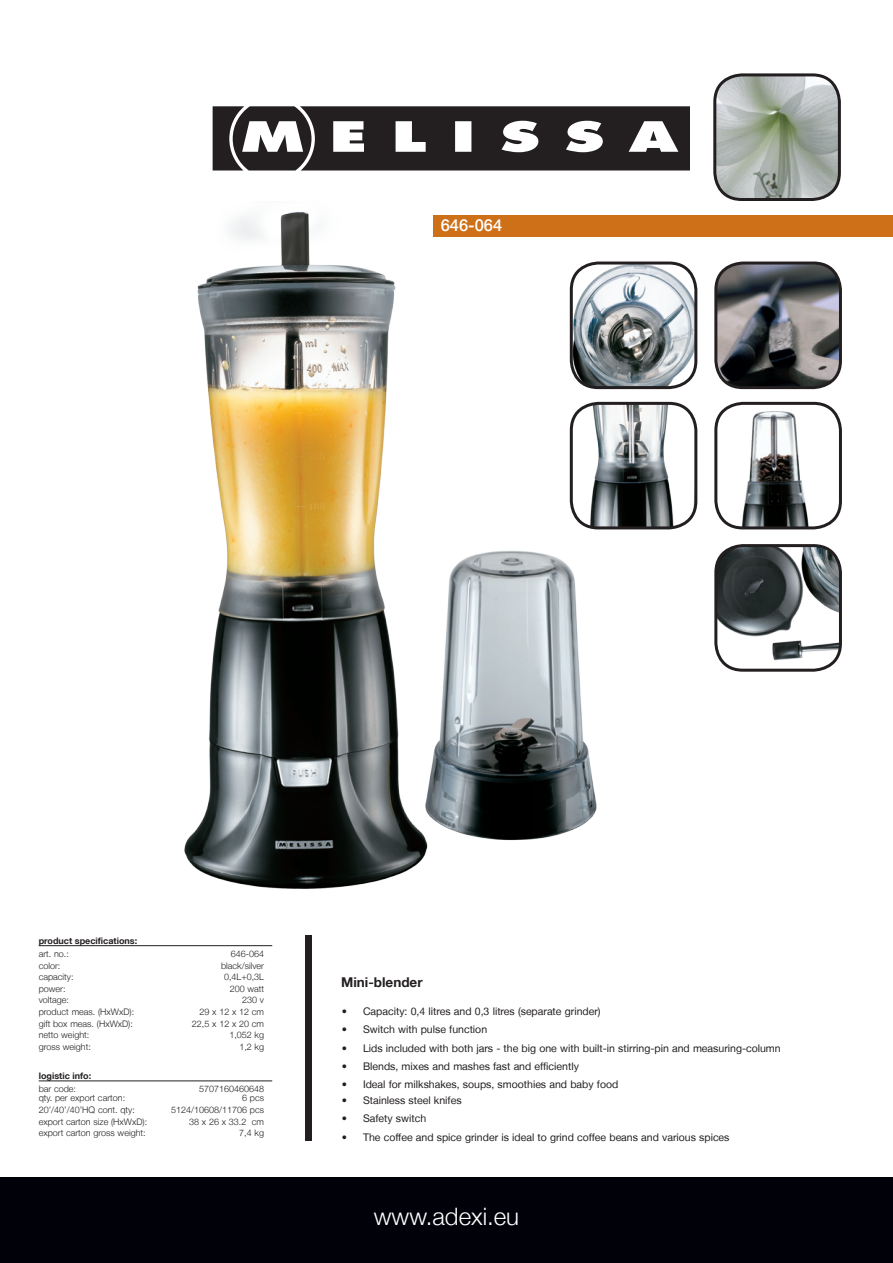
<style>
.page{position:relative;width:893px;height:1263px;background:#fff}
.page>*{position:absolute;margin:0;border:0;box-sizing:border-box;transform-origin:0 0}
.t1{font:300 24px "Helvetica Neue LT";color:#fff}
.t2{font:500 16.5px "Helvetica Neue LT";color:#fff}
.t3{font:700 13.5px "Helvetica Neue LT";color:#231f20}
.t4{font:10.5px "Helvetica Neue LT";color:#231f20}
.t5{font:300 9px "Helvetica Neue LT";color:#231f20}
.t6{font:700 9px "Helvetica Neue LT";color:#231f20}
</style>
<div class="page">
<img style="left:184px;top:212px;width:455px;height:677px">
<div style="left:0;top:1178px;width:893px;height:85px;background:#010209"></div>
<div style="left:434px;top:216px;width:459px;height:21px;background:#ce7018"></div>
<svg style="left:213px;top:106px;width:477px;height:64px"></svg>
<img style="left:716px;top:75px;width:123px;height:124px;border-radius:27px">
<div style="left:713px;top:73px;width:128px;height:128px;border:3px solid #231f20;border-radius:27px"></div>
<div style="left:306px;top:935px;width:6px;height:206px;background:#231f20"></div>
<img style="left:716px;top:263px;width:124px;height:125px;border-radius:27px">
<div style="left:714px;top:261px;width:128px;height:128px;border:3px solid #231f20;border-radius:27px"></div>
<hr style="left:39px;top:945px;width:233px;height:1px;background:#231f20">
<hr style="left:39px;top:1080px;width:233px;height:1px;background:#231f20">
<img style="left:571px;top:263px;width:125px;height:125px;border-radius:27px">
<div style="left:570px;top:261px;width:127px;height:128px;border:3px solid #231f20;border-radius:27px"></div>
<img style="left:716px;top:546px;width:124px;height:124px;border-radius:27px">
<div style="left:714px;top:544px;width:128px;height:128px;border:3px solid #231f20;border-radius:27px"></div>
<img style="left:571px;top:403px;width:125px;height:125px;border-radius:27px">
<div style="left:570px;top:402px;width:127px;height:127px;border:3px solid #231f20;border-radius:27px"></div>
<img style="left:723px;top:403px;width:105px;height:125px">
<div style="left:714px;top:402px;width:128px;height:127px;border:3px solid #231f20;border-radius:27px"></div>
<h2 class="t2" style="left:441px;top:215px;width:63px">646-064</h2>
<p class="t6" style="left:39px;top:935px;width:100px">product specifications:</p>
<p class="t5" style="left:39px;top:948px;width:32px">art. no.:</p>
<p class="t5" style="left:231px;top:948px;width:35px">646-064</p>
<p class="t5" style="left:39px;top:960px;width:23px">color:</p>
<p class="t5" style="left:221px;top:960px;width:45px">black/silver</p>
<p class="t5" style="left:39px;top:972px;width:36px">capacity:</p>
<p class="t5" style="left:224px;top:972px;width:42px">0,4L+0,3L</p>
<p class="t5" style="left:39px;top:983px;width:28px">power:</p>
<p class="t5" style="left:230px;top:983px;width:36px">200 watt</p>
<p class="t5" style="left:39px;top:995px;width:32px">voltage:</p>
<p class="t5" style="left:242px;top:995px;width:23px">230 v</p>
<p class="t5" style="left:39px;top:1006px;width:97px">product meas. (HxWxD):</p>
<p class="t5" style="left:199px;top:1006px;width:66px">29 x 12 x 12 cm</p>
<p class="t5" style="left:39px;top:1018px;width:96px">gift box meas. (HxWxD):</p>
<p class="t5" style="left:192px;top:1018px;width:74px">22,5 x 12 x 20 cm</p>
<p class="t5" style="left:39px;top:1029px;width:52px">netto weight:</p>
<p class="t5" style="left:229px;top:1029px;width:36px">1,052 kg</p>
<p class="t5" style="left:39px;top:1041px;width:54px">gross weight:</p>
<p class="t5" style="left:239px;top:1041px;width:26px">1,2 kg</p>
<p class="t6" style="left:39px;top:1070px;width:54px">logistic info:</p>
<p class="t5" style="left:39px;top:1084px;width:39px">bar code:</p>
<p class="t5" style="left:199px;top:1084px;width:67px">5707160460648</p>
<p class="t5" style="left:39px;top:1093px;width:88px">qty. per export carton:</p>
<p class="t5" style="left:242px;top:1093px;width:23px">6 pcs</p>
<p class="t5" style="left:39px;top:1104px;width:98px">20’/40’/40’HQ cont. qty:</p>
<p class="t5" style="left:171px;top:1104px;width:94px">5124/10608/11706 pcs</p>
<p class="t5" style="left:39px;top:1116px;width:110px">export carton size (HxWxD):</p>
<p class="t5" style="left:189px;top:1116px;width:76px">38 x 26 x 33.2 cm</p>
<p class="t5" style="left:39px;top:1127px;width:108px">export carton gross weight:</p>
<p class="t5" style="left:239px;top:1127px;width:26px">7,4 kg</p>
<p class="t3" style="left:341px;top:973px;width:83px">Mini-blender</p>
<p class="t4" style="left:342px;top:1005px;width:260px">• Capacity: 0,4 litres and 0,3 litres (separate grinder)</p>
<p class="t4" style="left:342px;top:1023px;width:147px">• Switch with pulse function</p>
<p class="t4" style="left:342px;top:1042px;width:441px">• Lids included with both jars - the big one with built-in stirring-pin and measuring-column</p>
<p class="t4" style="left:342px;top:1060px;width:239px">• Blends, mixes and mashes fast and efficiently</p>
<p class="t4" style="left:342px;top:1078px;width:278px">• Ideal for milkshakes, soups, smoothies and baby food</p>
<p class="t4" style="left:342px;top:1094px;width:121px">• Stainless steel knifes</p>
<p class="t4" style="left:342px;top:1112px;width:86px">• Safety switch</p>
<p class="t4" style="left:342px;top:1130px;width:389px">• The coffee and spice grinder is ideal to grind coffee beans and various spices</p>
<h1 class="t1" style="left:374px;top:1201px;width:147px">www.adexi.eu</h1>
</div>
